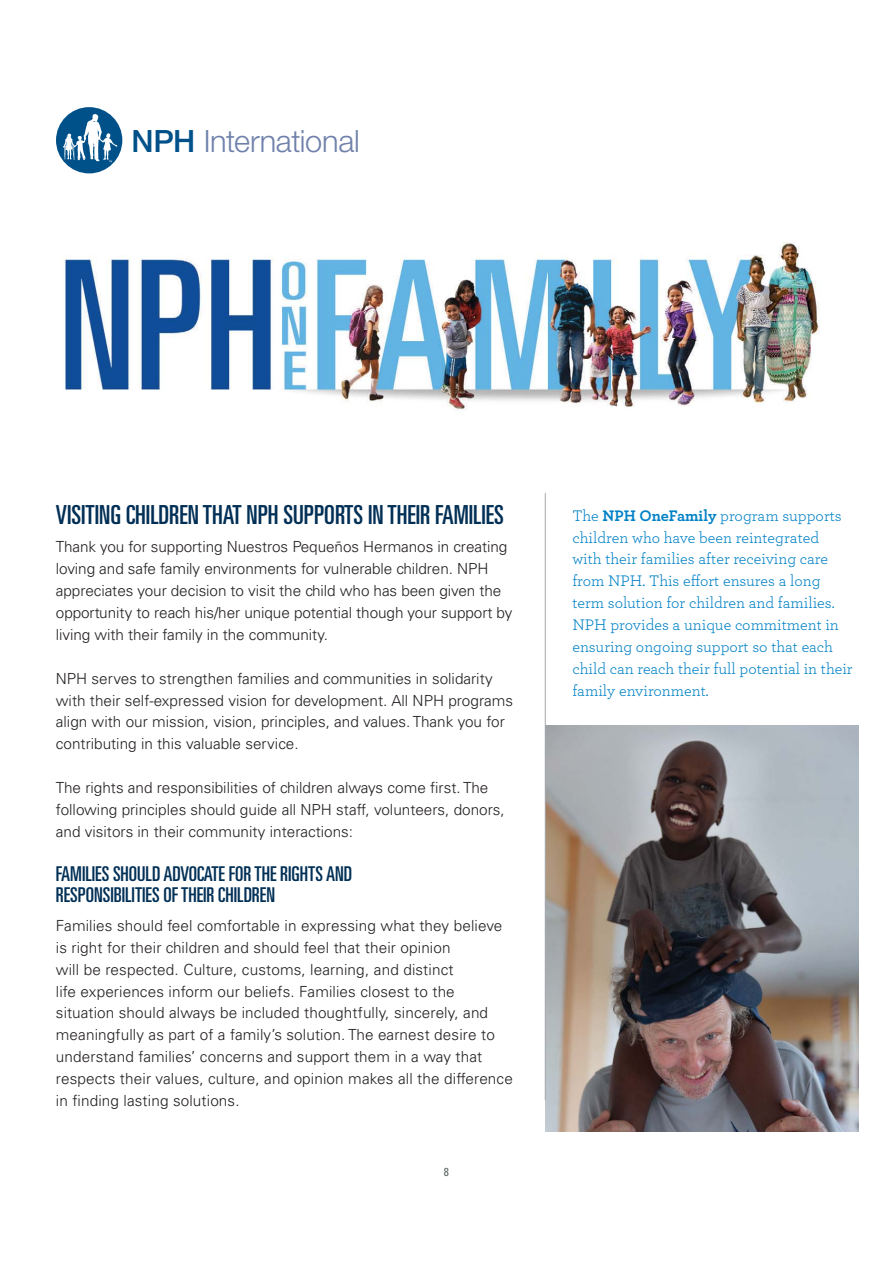
<style>
.page{position:relative;width:893px;height:1263px;background:#fff}
.page>*{position:absolute;margin:0;border:0;box-sizing:border-box;transform-origin:0 0}
.t1{font:300 30.75px "Helvetica Neue";letter-spacing:-.01em;color:#6f81ab}
.t2{font:ultra-condensed 26.25px "Univers";color:#002f55}
.t3{font:ultra-condensed 20.4px/21.9px "Univers";color:#002f55}
.t4{font:16.05px/21.9px "Archer";color:#0081c6}
.t5{font:300 15.3px/21.9px "Univers";color:#231f20}
.t6{font:condensed 11.7px "Univers";color:#596262}
.s1{font-weight:500;color:#005189}
.s2{font-weight:700}
</style>
<div class="page">
<img style="left:545px;top:726px;width:313px;height:406px">
<hr style="left:545px;top:493px;width:1px;height:607px;background:#a7a9ac">
<div style="left:56px;top:107px;width:66px;height:66px;background:#005189;border-radius:50%"></div>
<svg style="left:63px;top:114px;width:54px;height:48px"></svg>
<img style="left:63px;top:242px;width:757px;height:169px">
<h1 class="t1" style="left:131px;top:130px;width:230px"><span class="s1">NPH</span> International</h1>
<h2 class="t2" style="left:56px;top:505px;width:449px">VISITING CHILDREN THAT NPH SUPPORTS IN THEIR FAMILIES</h2>
<p class="t5" style="left:56px;top:537px;width:458px">Thank you for supporting Nuestros Pequeños Hermanos in creating loving and safe family environments for vulnerable children. NPH appreciates your decision to visit the child who has been given the opportunity to reach his/her unique potential though your support by living with their family in the community.</p>
<p class="t5" style="left:56px;top:669px;width:459px">NPH serves to strengthen families and communities in solidarity with their self-expressed vision for development. All NPH programs align with our mission, vision, principles, and values. Thank you for contributing in this valuable service.</p>
<p class="t5" style="left:56px;top:778px;width:450px">The rights and responsibilities of children always come first. The following principles should guide all NPH staff, volunteers, donors, and visitors in their community interactions:</p>
<h3 class="t3" style="left:56px;top:864px;width:298px">FAMILIES SHOULD ADVOCATE FOR THE RIGHTS AND<br>RESPONSIBILITIES OF THEIR CHILDREN</h3>
<p class="t5" style="left:56px;top:916px;width:458px">Families should feel comfortable in expressing what they believe is right for their children and should feel that their opinion<br>will be respected. Culture, customs, learning, and distinct<br>life experiences inform our beliefs. Families closest to the situation should always be included thoughtfully, sincerely, and meaningfully as part of a family’s solution. The earnest desire to understand families’ concerns and support them in a way that respects their values, culture, and opinion makes all the difference in finding lasting solutions.</p>
<p class="t6" style="left:444px;top:1168px;width:7px">8</p>
<p class="t4" style="left:572px;top:505px;width:282px">The <span class="s2">NPH OneFamily</span> program supports children who have been reintegrated<br>with their families after receiving care from NPH. This effort ensures a long term solution for children and families.<br>NPH provides a unique commitment in ensuring ongoing support so that each child can reach their full potential in their family environment.</p>
</div>
